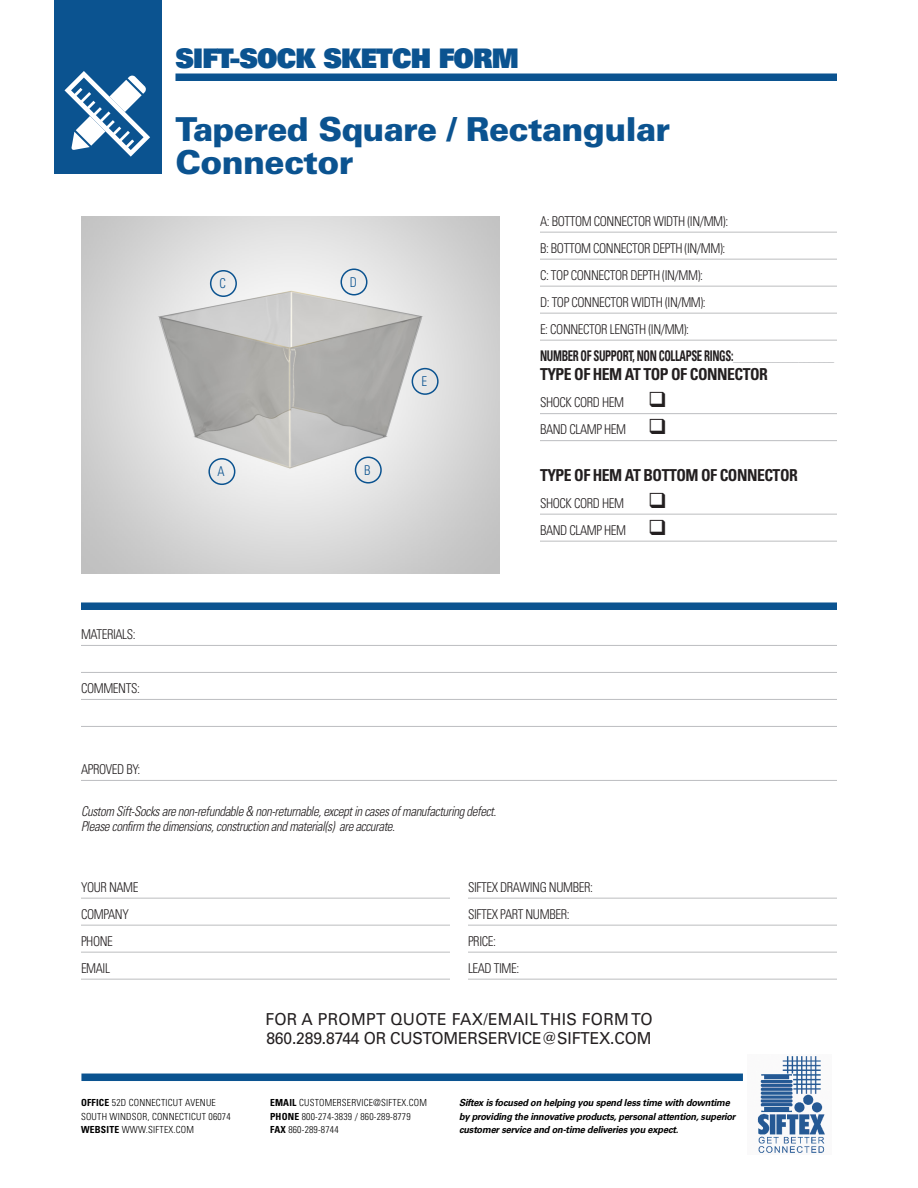
<style>
.page{position:relative;width:918px;height:1188px;background:#fff}
.page>*{position:absolute;margin:0;border:0;box-sizing:border-box;transform-origin:0 0}
.t1{font:900 33px/33px "Univers LT Std";letter-spacing:-.02em;color:#0b5390}
.t2{font:27px "Univers LT Std X Black";letter-spacing:-.03em;color:#0b5390;scale:.95 1}
.t3{font:16.5px/19.5px "Univers LT Std";letter-spacing:-.01em;color:#231f20;scale:.95 1}
.t4{font:700 condensed 16.5px "Univers LT Std";letter-spacing:-.03em;color:#231f20;scale:.95 1}
.t5{font:700 condensed 14.7px "Univers LT Std";letter-spacing:-.03em;color:#231f20;scale:.73 1}
.t6{font:300 condensed 13.5px/27px "Univers LT Std";letter-spacing:-.03em;color:#231f20;scale:.95 1}
.t7{font:italic 300 condensed 13.5px/15px "Univers LT Std";letter-spacing:-.03em;color:#231f20;scale:.95 1}
.t8{font:300 condensed 13.5px "Univers LT Std";color:#0b5390;scale:.95 1}
.t9{font:italic 700 9.75px/13.5px "Univers LT Std";letter-spacing:-.02em;color:#000;scale:.95 1}
.t10{font:300 condensed 9.75px/13.5px "Univers LT Std";letter-spacing:.02em;color:#000}
.s1{color:#bcbdc0}
.s2{font-weight:700}
</style>
<div class="page">
<div style="left:81px;top:1074px;width:662px;height:7px;background:#0b5390"></div>
<img style="left:757px;top:1056px;width:68px;height:97px">
<div style="left:54px;top:0;width:108px;height:174px;background:#0b5390"></div>
<div style="left:176px;top:74px;width:661px;height:7px;background:#0b5390"></div>
<hr style="left:81px;top:645px;width:756px;height:1px;background:#bcbdc0">
<hr style="left:81px;top:672px;width:756px;height:1px;background:#bcbdc0">
<hr style="left:81px;top:699px;width:756px;height:1px;background:#bcbdc0">
<hr style="left:81px;top:726px;width:756px;height:1px;background:#bcbdc0">
<hr style="left:81px;top:780px;width:756px;height:1px;background:#bcbdc0">
<hr style="left:81px;top:898px;width:369px;height:1px;background:#bcbdc0">
<hr style="left:81px;top:925px;width:369px;height:1px;background:#bcbdc0">
<hr style="left:81px;top:952px;width:369px;height:1px;background:#bcbdc0">
<hr style="left:81px;top:979px;width:369px;height:1px;background:#bcbdc0">
<hr style="left:468px;top:898px;width:369px;height:1px;background:#bcbdc0">
<hr style="left:468px;top:925px;width:369px;height:1px;background:#bcbdc0">
<hr style="left:468px;top:952px;width:369px;height:1px;background:#bcbdc0">
<hr style="left:468px;top:979px;width:369px;height:1px;background:#bcbdc0">
<div style="left:81px;top:602px;width:756px;height:8px;background:#0b5390"></div>
<svg style="left:65px;top:71px;width:85px;height:86px"></svg>
<hr style="left:540px;top:232px;width:297px;height:1px;background:#bcbdc0">
<hr style="left:540px;top:259px;width:297px;height:1px;background:#bcbdc0">
<hr style="left:540px;top:286px;width:297px;height:1px;background:#bcbdc0">
<hr style="left:540px;top:313px;width:297px;height:1px;background:#bcbdc0">
<hr style="left:540px;top:340px;width:297px;height:1px;background:#bcbdc0">
<hr style="left:540px;top:413px;width:297px;height:1px;background:#bcbdc0">
<hr style="left:540px;top:440px;width:297px;height:1px;background:#bcbdc0">
<hr style="left:540px;top:514px;width:297px;height:1px;background:#bcbdc0">
<hr style="left:540px;top:541px;width:297px;height:1px;background:#bcbdc0">
<img style="left:81px;top:216px;width:419px;height:358px">
<div style="left:208px;top:458px;width:27px;height:27px;border:2px solid #0b5390;border-radius:50%"></div>
<div style="left:355px;top:457px;width:27px;height:27px;border:2px solid #0b5390;border-radius:50%"></div>
<div style="left:210px;top:270px;width:27px;height:27px;border:2px solid #0b5390;border-radius:50%"></div>
<div style="left:340px;top:268px;width:28px;height:28px;border:2px solid #0b5390;border-radius:50%"></div>
<div style="left:412px;top:368px;width:27px;height:27px;border:2px solid #0b5390;border-radius:50%"></div>
<h2 class="t2" style="left:176px;top:40px;width:363px">SIFT-SOCK SKETCH FORM</h2>
<p class="t1" style="left:176px;top:112px;width:496px">Tapered Square / Rectangular<br>Connector</p>
<p class="t6" style="left:81px;top:621px;width:59px">MATERIALS:</p>
<p class="t6" style="left:81px;top:675px;width:64px">COMMENTS:</p>
<p class="t8" style="left:219px;top:276px;width:8px">C</p>
<p class="t8" style="left:350px;top:274px;width:9px">D</p>
<p class="t8" style="left:218px;top:464px;width:9px">A</p>
<p class="t8" style="left:364px;top:462px;width:8px">B</p>
<p class="t8" style="left:422px;top:373px;width:7px">E</p>
<p class="t6" style="left:81px;top:756px;width:64px">APROVED BY:</p>
<p class="t7" style="left:81px;top:804px;width:439px">Custom Sift-Socks are non-refundable &amp; non-returnable, except in cases of manufacturing defect.<br>Please confirm the dimensions, construction and material(s) are accurate.</p>
<p class="t6" style="left:540px;top:208px;width:200px">A: BOTTOM CONNECTOR WIDTH (IN/MM):</p>
<p class="t6" style="left:540px;top:235px;width:197px">B: BOTTOM CONNECTOR DEPTH (IN/MM):</p>
<p class="t6" style="left:540px;top:262px;width:173px">C: TOP CONNECTOR DEPTH (IN/MM):</p>
<p class="t6" style="left:540px;top:289px;width:176px">D: TOP CONNECTOR WIDTH (IN/MM):</p>
<p class="t6" style="left:540px;top:316px;width:159px">E: CONNECTOR LENGTH (IN/MM):</p>
<p class="t5" style="left:540px;top:347px;width:405px">NUMBER OF SUPPORT, NON COLLAPSE RINGS:<span class="s1">____________________</span></p>
<p class="t4" style="left:540px;top:364px;width:241px">TYPE OF HEM AT TOP OF CONNECTOR</p>
<p class="t6" style="left:540px;top:389px;width:135px">SHOCK CORD HEM ❑</p>
<p class="t6" style="left:540px;top:416px;width:135px">BAND CLAMP HEM ❑</p>
<p class="t4" style="left:540px;top:465px;width:273px">TYPE OF HEM AT BOTTOM OF CONNECTOR</p>
<p class="t6" style="left:540px;top:490px;width:135px">SHOCK CORD HEM ❑</p>
<p class="t6" style="left:540px;top:517px;width:135px">BAND CLAMP HEM ❑</p>
<p class="t6" style="left:81px;top:874px;width:62px">YOUR NAME<br>COMPANY<br>PHONE<br>EMAIL</p>
<p class="t6" style="left:468px;top:874px;width:133px">SIFTEX DRAWING NUMBER:<br>SIFTEX PART NUMBER:<br>PRICE:<br>LEAD TIME:</p>
<p class="t3" style="left:265px;top:1009px;width:409px">FOR A PROMPT QUOTE FAX/EMAIL THIS FORM TO<br>860.289.8744 OR CUSTOMERSERVICE@SIFTEX.COM</p>
<p class="t10" style="left:81px;top:1096px;width:151px"><span class="s2">OFFICE</span> 52D CONNECTICUT AVENUE<br>SOUTH WINDSOR, CONNECTICUT 06074<br><span class="s2">WEBSITE</span> WWW.SIFTEX.COM</p>
<p class="t10" style="left:270px;top:1096px;width:158px"><span class="s2">EMAIL</span> CUSTOMERSERVICE@SIFTEX.COM<br><span class="s2">PHONE</span> 800-274-3839 / 860-289-8779<br><span class="s2">FAX</span> 860-289-8744</p>
<p class="t9" style="left:459px;top:1096px;width:293px">Siftex is focused on helping you spend less time with downtime by providing the innovative products, personal attention, superior customer service and on-time deliveries you expect.</p>
</div>
